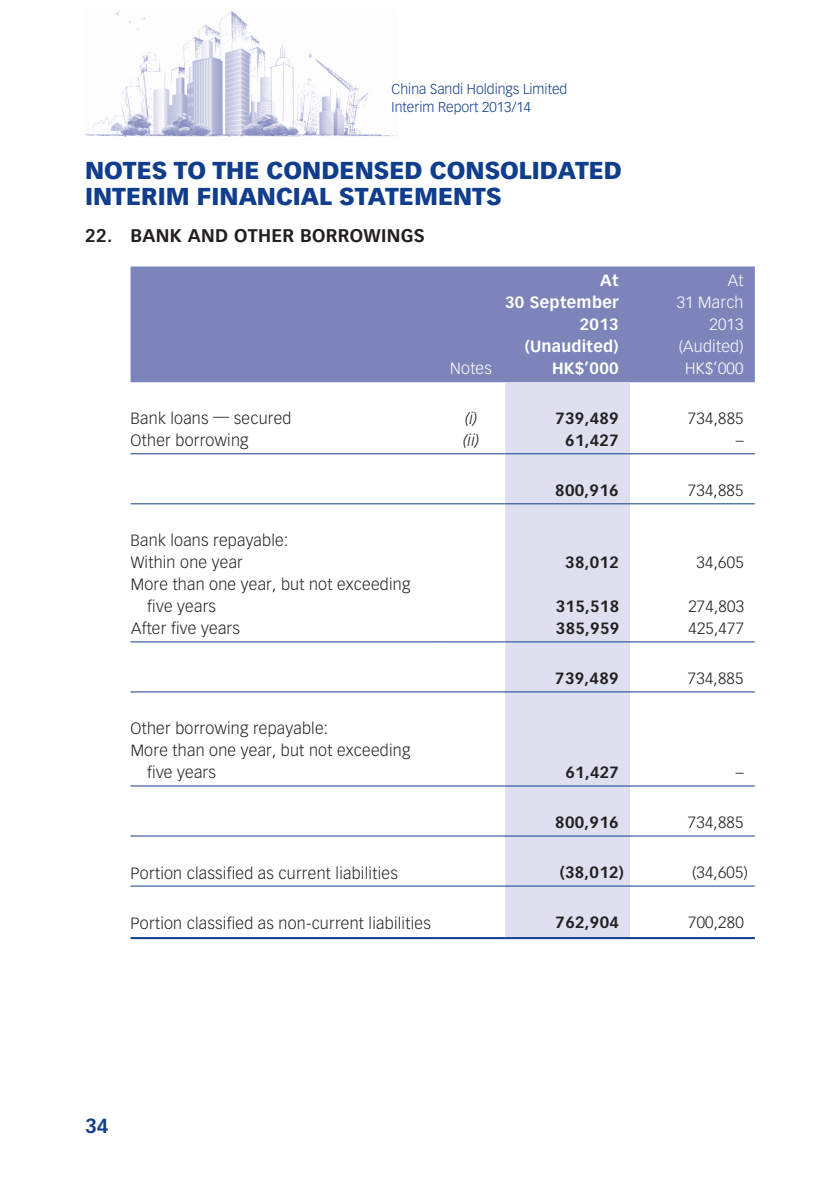
<style>
.page{position:relative;width:840px;height:1191px;background:#fff}
.page>*{position:absolute;margin:0;border:0;box-sizing:border-box;transform-origin:0 0}
.t1{font:900 24px/26px "Vectora LT Std";color:#103d8c}
.t2{font:700 20px "Vectora LT Std";color:#103d8c}
.t3{font:700 18px "Vectora LT Std";letter-spacing:.02em;color:#231f20}
.t4{font:300 16px/22px "Vectora LT Std";letter-spacing:.015em;color:#231f20}
.t5{font:700 16px "Vectora LT Std";letter-spacing:.02em;color:#231f20}
.t6{font:700 16px/22px "Vectora LT Std";letter-spacing:.02em;color:#fff;text-align:right}
.t7{font:300 16px/22px "Vectora LT Std";letter-spacing:.015em;color:#fff;text-align:right}
.t8{font:italic 300 16px "Vectora LT Std";color:#231f20}
.t9{font:300 14px/18px "Vectora LT Std";color:#103d8c}
</style>
<div class="page">
<img style="left:85px;top:10px;width:312px;height:126px">
<div style="left:130px;top:266px;width:624px;height:116px;background:#7d84ba"></div>
<div style="left:505px;top:382px;width:124px;height:555px;background:#dee0ef"></div>
<hr style="left:130px;top:453px;width:307px;height:1px;background:#103d8c">
<hr style="left:437px;top:453px;width:68px;height:1px;background:#103d8c">
<hr style="left:505px;top:453px;width:124px;height:1px;background:#103d8c">
<hr style="left:629px;top:453px;width:125px;height:1px;background:#103d8c">
<hr style="left:130px;top:503px;width:307px;height:1px;background:#103d8c">
<hr style="left:437px;top:503px;width:68px;height:1px;background:#103d8c">
<hr style="left:505px;top:503px;width:124px;height:1px;background:#103d8c">
<hr style="left:629px;top:503px;width:125px;height:1px;background:#103d8c">
<hr style="left:130px;top:641px;width:307px;height:1px;background:#103d8c">
<hr style="left:437px;top:641px;width:68px;height:1px;background:#103d8c">
<hr style="left:505px;top:641px;width:124px;height:1px;background:#103d8c">
<hr style="left:629px;top:641px;width:125px;height:1px;background:#103d8c">
<hr style="left:130px;top:691px;width:307px;height:1px;background:#103d8c">
<hr style="left:437px;top:691px;width:68px;height:1px;background:#103d8c">
<hr style="left:505px;top:691px;width:124px;height:1px;background:#103d8c">
<hr style="left:629px;top:691px;width:125px;height:1px;background:#103d8c">
<hr style="left:130px;top:785px;width:307px;height:1px;background:#103d8c">
<hr style="left:437px;top:785px;width:68px;height:1px;background:#103d8c">
<hr style="left:505px;top:785px;width:124px;height:1px;background:#103d8c">
<hr style="left:629px;top:785px;width:125px;height:1px;background:#103d8c">
<hr style="left:130px;top:835px;width:307px;height:1px;background:#103d8c">
<hr style="left:437px;top:835px;width:68px;height:1px;background:#103d8c">
<hr style="left:505px;top:835px;width:124px;height:1px;background:#103d8c">
<hr style="left:629px;top:835px;width:125px;height:1px;background:#103d8c">
<hr style="left:130px;top:885px;width:307px;height:1px;background:#103d8c">
<hr style="left:437px;top:885px;width:68px;height:1px;background:#103d8c">
<hr style="left:505px;top:885px;width:124px;height:1px;background:#103d8c">
<hr style="left:629px;top:885px;width:125px;height:1px;background:#103d8c">
<hr style="left:130px;top:937px;width:307px;height:2px;background:#103d8c">
<hr style="left:437px;top:937px;width:68px;height:2px;background:#103d8c">
<hr style="left:505px;top:937px;width:124px;height:2px;background:#103d8c">
<hr style="left:629px;top:937px;width:125px;height:2px;background:#103d8c">
<p class="t9" style="left:391px;top:81px;width:177px">China Sandi Holdings Limited<br>Interim Report 2013/14</p>
<h1 class="t1" style="left:85px;top:157px;width:538px">NOTES TO THE CONDENSED CONSOLIDATED<br>INTERIM FINANCIAL STATEMENTS</h1>
<p class="t3" style="left:85px;top:224px;width:341px">22. BANK AND OTHER BORROWINGS</p>
<p class="t6" style="left:505px;top:269px;width:115px">At<br>30 September<br>2013</p>
<p class="t7" style="left:676px;top:269px;width:68px">At<br>31 March<br>2013</p>
<p class="t6" style="left:524px;top:335px;width:95px">(Unaudited)</p>
<p class="t7" style="left:678px;top:335px;width:66px">(Audited)</p>
<p class="t7" style="left:450px;top:357px;width:43px">Notes</p>
<p class="t6" style="left:551px;top:357px;width:68px">HK$’000</p>
<p class="t7" style="left:684px;top:357px;width:60px">HK$’000</p>
<p class="t4" style="left:130px;top:408px;width:162px">Bank loans — secured</p>
<p class="t8" style="left:464px;top:408px;width:14px">(i)</p>
<p class="t5" style="left:555px;top:408px;width:65px">739,489</p>
<p class="t4" style="left:687px;top:407px;width:57px">734,885</p>
<p class="t4" style="left:131px;top:430px;width:119px">Other borrowing</p>
<p class="t8" style="left:463px;top:430px;width:18px">(ii)</p>
<p class="t5" style="left:565px;top:430px;width:55px">61,427</p>
<p class="t4" style="left:735px;top:429px;width:9px">–</p>
<p class="t5" style="left:555px;top:480px;width:65px">800,916</p>
<p class="t4" style="left:687px;top:479px;width:57px">734,885</p>
<p class="t4" style="left:130px;top:530px;width:159px">Bank loans repayable: within one year</p>
<p class="t5" style="left:565px;top:552px;width:55px">38,012</p>
<p class="t4" style="left:696px;top:551px;width:49px">34,605</p>
<p class="t4" style="left:147px;top:574px;width:264px;text-indent:-16px">More than one year, but not exceeding five years</p>
<p class="t5" style="left:555px;top:596px;width:65px">315,518</p>
<p class="t4" style="left:688px;top:595px;width:57px">274,803</p>
<p class="t4" style="left:131px;top:618px;width:110px">After five years</p>
<p class="t5" style="left:555px;top:618px;width:65px">385,959</p>
<p class="t4" style="left:688px;top:617px;width:57px">425,477</p>
<p class="t5" style="left:555px;top:668px;width:65px">739,489</p>
<p class="t4" style="left:687px;top:667px;width:57px">734,885</p>
<p class="t4" style="left:130px;top:718px;width:199px">Other borrowing repayable:</p>
<p class="t4" style="left:131px;top:740px;width:281px">More than one year, but not exceeding</p>
<p class="t4" style="left:147px;top:762px;width:70px">five years</p>
<p class="t5" style="left:565px;top:762px;width:55px">61,427</p>
<p class="t4" style="left:735px;top:761px;width:9px">–</p>
<p class="t5" style="left:555px;top:812px;width:65px">800,916</p>
<p class="t4" style="left:687px;top:811px;width:57px">734,885</p>
<p class="t4" style="left:130px;top:862px;width:268px">Portion classified as current liabilities</p>
<p class="t5" style="left:559px;top:862px;width:66px">(38,012)</p>
<p class="t4" style="left:691px;top:861px;width:57px">(34,605)</p>
<p class="t4" style="left:130px;top:912px;width:301px">Portion classified as non-current liabilities</p>
<p class="t5" style="left:555px;top:912px;width:65px">762,904</p>
<p class="t4" style="left:687px;top:911px;width:57px">700,280</p>
<p class="t2" style="left:85px;top:1113px;width:25px">34</p>
</div>
